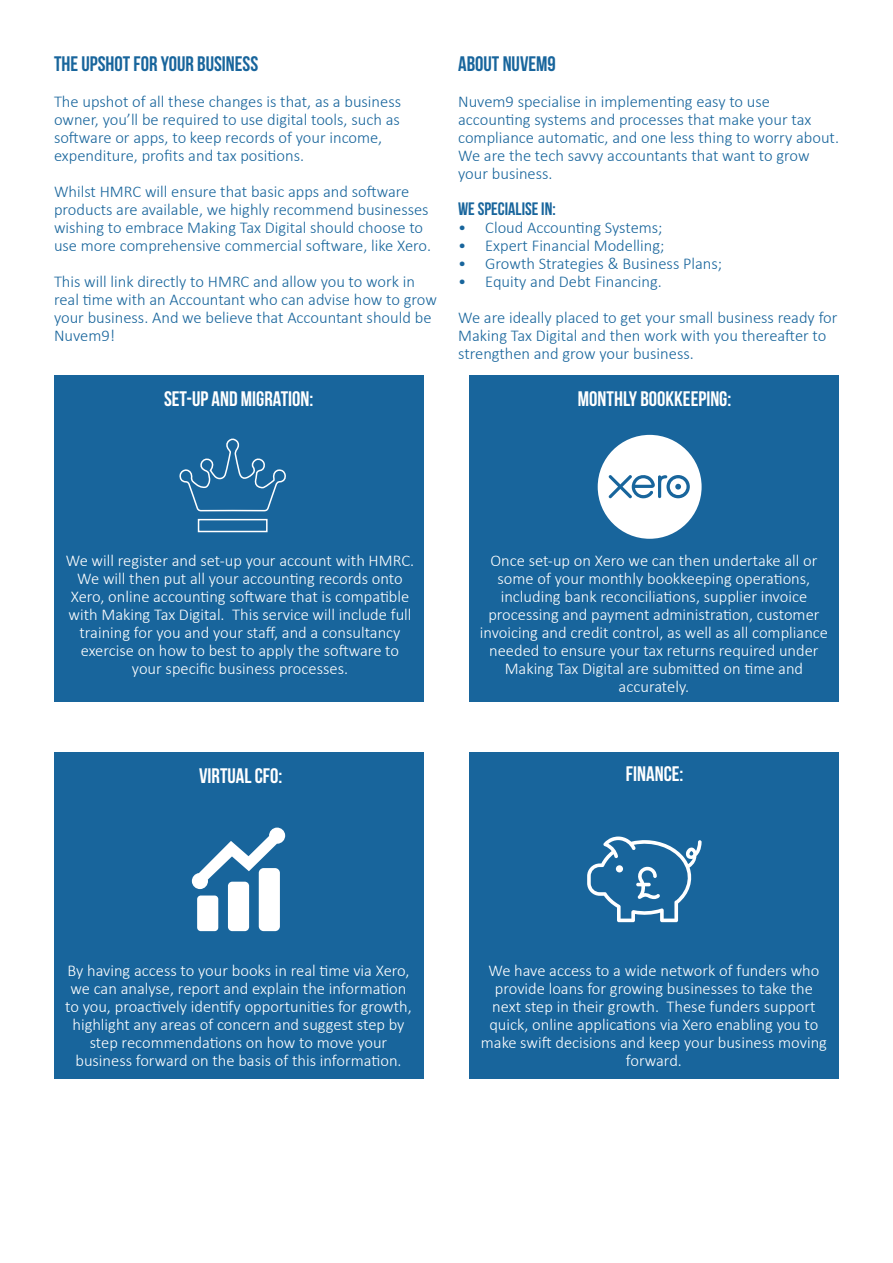
<style>
.page{position:relative;width:893px;height:1263px;background:#fff}
.page>*{position:absolute;margin:0;border:0;box-sizing:border-box;transform-origin:0 0}
.t1{font:21px "Bebas Neue";color:#fff}
.t2{font:21px "Bebas Neue";color:#18659c}
.t3{font:18px "Bebas Neue";color:#18659c}
.t4{font:300 16.5px/18px "Calibri";color:#fff;text-align:center}
.t5{font:300 16.5px/18px "Calibri";color:#18659c}
</style>
<div class="page">
<div style="left:54px;top:375px;width:369px;height:327px;background:#18659c"></div>
<div style="left:54px;top:752px;width:369px;height:327px;background:#18659c"></div>
<div style="left:469px;top:375px;width:369px;height:327px;background:#18659c"></div>
<div style="left:469px;top:752px;width:369px;height:327px;background:#18659c"></div>
<div style="left:198px;top:519px;width:70px;height:13px;border:2px solid #fff"></div>
<svg style="left:180px;top:438px;width:106px;height:74px"></svg>
<div style="left:197px;top:895px;width:21px;height:36px;background:#fff;border-radius:4px"></div>
<div style="left:228px;top:882px;width:21px;height:49px;background:#fff;border-radius:4px"></div>
<div style="left:259px;top:868px;width:21px;height:63px;background:#fff;border-radius:5px"></div>
<svg style="left:192px;top:827px;width:93px;height:62px"></svg>
<svg style="left:598px;top:435px;width:104px;height:104px"></svg>
<svg style="left:587px;top:836px;width:115px;height:86px"></svg>
<p class="t2" style="left:54px;top:52px;width:206px">THE UPSHOT FOR YOUR BUSINESS</p>
<p class="t5" style="left:54px;top:92px;width:349px">The upshot of all these changes is that, as a business owner, you’ll be required to use digital tools, such as software or apps, to keep records of your income, expenditure, profits and tax positions.</p>
<p class="t5" style="left:54px;top:182px;width:379px">Whilst HMRC will ensure that basic apps and software products are available, we highly recommend businesses wishing to embrace Making Tax Digital should choose to use more comprehensive commercial software, like Xero.</p>
<p class="t5" style="left:54px;top:272px;width:384px">This will link directly to HMRC and allow you to work in real time with an Accountant who can advise how to grow your business. And we believe that Accountant should be Nuvem9!</p>
<p class="t2" style="left:458px;top:52px;width:99px">ABOUT NUVEM9</p>
<p class="t5" style="left:458px;top:92px;width:382px">Nuvem9 specialise in implementing easy to use accounting systems and processes that make your tax compliance automatic, and one less thing to worry about.<br>We are the tech savvy accountants that want to grow your business.</p>
<p class="t3" style="left:458px;top:199px;width:99px">WE SPECIALISE IN:</p>
<p class="t5" style="left:458px;top:218px;width:206px">• Cloud Accounting Systems;</p>
<p class="t5" style="left:458px;top:236px;width:208px">• Expert Financial Modelling;</p>
<p class="t5" style="left:458px;top:254px;width:266px">• Growth Strategies &amp; Business Plans;</p>
<p class="t5" style="left:458px;top:272px;width:205px">• Equity and Debt Financing.</p>
<p class="t5" style="left:458px;top:308px;width:381px">We are ideally placed to get your small business ready for<br>Making Tax Digital and then work with you thereafter to strengthen and grow your business.</p>
<p class="t1" style="left:164px;top:387px;width:151px">SET-UP AND MIGRATION:</p>
<p class="t1" style="left:578px;top:387px;width:155px">MONTHLY BOOKKEEPING:</p>
<p class="t4" style="left:66px;top:551px;width:350px">We will register and set-up your account with HMRC.<br>We will then put all your accounting records onto Xero, online accounting software that is compatible with Making Tax Digital. This service will include full training for you and your staff, and a consultancy exercise on how to best to apply the software to your specific business processes.</p>
<p class="t4" style="left:480px;top:551px;width:350px">Once set-up on Xero we can then undertake all or some of your monthly bookkeeping operations, including bank reconciliations, supplier invoice processing and payment administration, customer invoicing and credit control, as well as all compliance needed to ensure your tax returns required under Making Tax Digital are submitted on time and accurately.</p>
<p class="t1" style="left:199px;top:764px;width:85px">VIRTUAL CFO:</p>
<p class="t1" style="left:626px;top:762px;width:59px">FINANCE:</p>
<p class="t4" style="left:65px;top:960px;width:348px">By having access to your books in real time via Xero, we can analyse, report and explain the information to you, proactively identify opportunities for growth, highlight any areas of concern and suggest step by step recommendations on how to move your business forward on the basis of this information.</p>
<p class="t4" style="left:481px;top:960px;width:348px">We have access to a wide network of funders who provide loans for growing businesses to take the next step in their growth. These funders support quick, online applications via Xero enabling you to make swift decisions and keep your business moving forward.</p>
</div>
